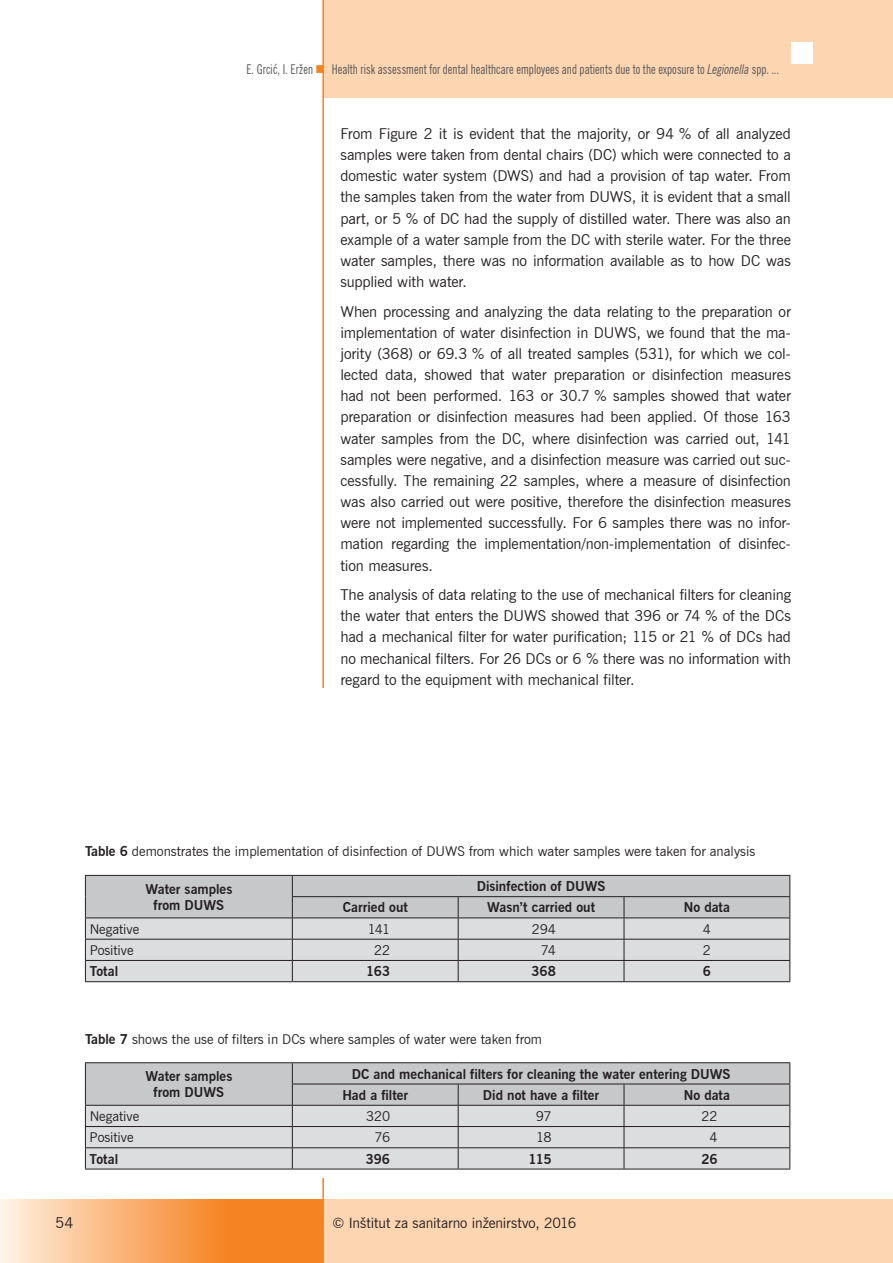
<style>
.page{position:relative;width:893px;height:1263px;background:#fff}
.page>*{position:absolute;margin:0;border:0;box-sizing:border-box;transform-origin:0 0}
.t1{font:15px/21.1px "News Gothic L2";letter-spacing:-.01em;color:#231f20;text-align:justify}
.t2{font:14.25px "News Gothic L2";letter-spacing:-.005em;color:#231f20}
.t3{font:13.5px "News Gothic L2";color:#231f20}
.t4{font:700 13.5px/16.5px "News Gothic L2";color:#231f20}
.t5{font:condensed 13.5px "News Gothic L2";letter-spacing:.005em;color:#57585a;scale:.9 1}
.s1{color:#f58220}
.s2{font-style:italic}
.s3{font-weight:700}
</style>
<div class="page">
<svg style="left:0;top:1200px;width:322px;height:63px;background:#f8a965"></svg>
<div style="left:324px;top:1200px;width:569px;height:63px;background:#fdd5b0"></div>
<div style="left:323px;top:0;width:570px;height:97px;background:#fdd5b0"></div>
<hr style="left:322px;top:0;width:2px;height:1263px;background:#f58220">
<div style="left:791px;top:43px;width:21px;height:21px;background:#fff"></div>
<div style="left:85px;top:689px;width:706px;height:489px;background:#fff"></div>
<svg style="left:85px;top:875px;width:705px;height:106px;background:#cacbcd"></svg>
<hr style="left:85px;top:981px;width:207px;height:1px;background:#231f20">
<hr style="left:292px;top:981px;width:166px;height:1px;background:#231f20">
<hr style="left:458px;top:981px;width:166px;height:1px;background:#231f20">
<hr style="left:624px;top:981px;width:166px;height:1px;background:#231f20">
<hr style="left:85px;top:1062px;width:207px;height:1px;background:#231f20">
<hr style="left:292px;top:1062px;width:166px;height:1px;background:#231f20">
<hr style="left:458px;top:1062px;width:166px;height:1px;background:#231f20">
<hr style="left:624px;top:1062px;width:166px;height:1px;background:#231f20">
<svg style="left:85px;top:1063px;width:705px;height:106px;background:#cacbcd"></svg>
<hr style="left:85px;top:1169px;width:207px;height:1px;background:#231f20">
<hr style="left:292px;top:1169px;width:166px;height:1px;background:#231f20">
<hr style="left:458px;top:1169px;width:166px;height:1px;background:#231f20">
<hr style="left:624px;top:1169px;width:166px;height:1px;background:#231f20">
<p class="t5" style="left:246px;top:61px;width:593px">E. Grcić, I. Eržen <span class="s1">■</span> Health risk assessment for dental healthcare employees and patients due to the exposure to <span class="s2">Legionella</span> spp. ...</p>
<p class="t1" style="left:340px;top:123px;width:452px">From Figure 2 it is evident that the majority, or 94 % of all analyzed samples were taken from dental chairs (DC) which were connected to a domestic water system (DWS) and had a provision of tap water. From the samples taken from the water from DUWS, it is evident that a small part, or 5 % of DC had the supply of distilled water. There was also an example of a water sample from the DC with sterile water. For the three water samples, there was no information available as to how DC was supplied with water.</p>
<p class="t1" style="left:340px;top:301px;width:452px">When processing and analyzing the data relating to the preparation or implementation of water disinfection in DUWS, we found that the ma&shy;jority (368) or 69.3 % of all treated samples (531), for which we col&shy;lected data, showed that water preparation or disinfection measures had not been performed. 163 or 30.7 % samples showed that water preparation or disinfection measures had been applied. Of those 163 water samples from the DC, where disinfection was carried out, 141 samples were negative, and a disinfection measure was carried out suc&shy;cessfully. The remaining 22 samples, where a measure of disinfection was also carried out were positive, therefore the disinfection measures were not implemented successfully. For 6 samples there was no infor&shy;mation regarding the implementation/non-implementation of disinfec&shy;tion measures.</p>
<p class="t1" style="left:340px;top:584px;width:452px">The analysis of data relating to the use of mechanical filters for cleaning the water that enters the DUWS showed that 396 or 74 % of the DCs had a mechanical filter for water purification; 115 or 21 % of DCs had no mechanical filters. For 26 DCs or 6 % there was no information with regard to the equipment with mechanical filter.</p>
<p class="t3" style="left:85px;top:843px;width:672px"><span class="s3">Table 6</span> demonstrates the implementation of disinfection of DUWS from which water samples were taken for analysis</p>
<p class="t4" style="left:154px;top:880px;width:80px;text-indent:-8px">Water samples from DUWS</p>
<p class="t4" style="left:477px;top:878px;width:100px">Disinfection of DUWS</p>
<p class="t4" style="left:343px;top:899px;width:67px">Carried out</p>
<p class="t4" style="left:487px;top:899px;width:109px">Wasn’t carried out</p>
<p class="t4" style="left:684px;top:899px;width:48px">N o data</p>
<p class="t3" style="left:90px;top:921px;width:51px">Negative</p>
<p class="t3" style="left:368px;top:921px;width:24px">141</p>
<p class="t3" style="left:532px;top:921px;width:26px">294</p>
<p class="t3" style="left:703px;top:921px;width:10px">4</p>
<p class="t3" style="left:90px;top:942px;width:45px">Positive</p>
<p class="t3" style="left:374px;top:942px;width:18px">22</p>
<p class="t3" style="left:541px;top:942px;width:17px">74</p>
<p class="t3" style="left:703px;top:942px;width:10px">2</p>
<p class="t4" style="left:90px;top:963px;width:30px">Total</p>
<p class="t4" style="left:366px;top:963px;width:25px">163</p>
<p class="t4" style="left:532px;top:963px;width:26px">368</p>
<p class="t4" style="left:703px;top:963px;width:10px">6</p>
<p class="t3" style="left:85px;top:1031px;width:458px"><span class="s3">Table 7</span> shows the use of filters in DCs where samples of water were taken from</p>
<p class="t4" style="left:154px;top:1068px;width:80px;text-indent:-8px">Water samples from DUWS</p>
<p class="t4" style="left:342px;top:1063px;width:360px;line-height:21.3px;text-indent:9px">DC and mechanical filters for cleaning the water entering DUWS<br>Had a filter</p>
<p class="t4" style="left:483px;top:1086px;width:118px">Did not have a filter</p>
<p class="t4" style="left:684px;top:1086px;width:48px">N o data</p>
<p class="t3" style="left:90px;top:1108px;width:51px">Negative</p>
<p class="t3" style="left:366px;top:1108px;width:25px">320</p>
<p class="t3" style="left:536px;top:1108px;width:17px">97</p>
<p class="t3" style="left:701px;top:1108px;width:18px">22</p>
<p class="t3" style="left:90px;top:1129px;width:45px">Positive</p>
<p class="t3" style="left:375px;top:1129px;width:17px">76</p>
<p class="t3" style="left:536px;top:1129px;width:17px">18</p>
<p class="t3" style="left:709px;top:1129px;width:10px">4</p>
<p class="t4" style="left:90px;top:1150px;width:30px">Total</p>
<p class="t4" style="left:366px;top:1150px;width:26px">396</p>
<p class="t4" style="left:529px;top:1150px;width:25px">115</p>
<p class="t4" style="left:701px;top:1150px;width:18px">26</p>
<p class="t1" style="left:55px;top:1212px;width:20px">54</p>
<p class="t2" style="left:333px;top:1214px;width:245px">© Inštitut za sanitarno inženirstvo, 2016</p>
</div>
